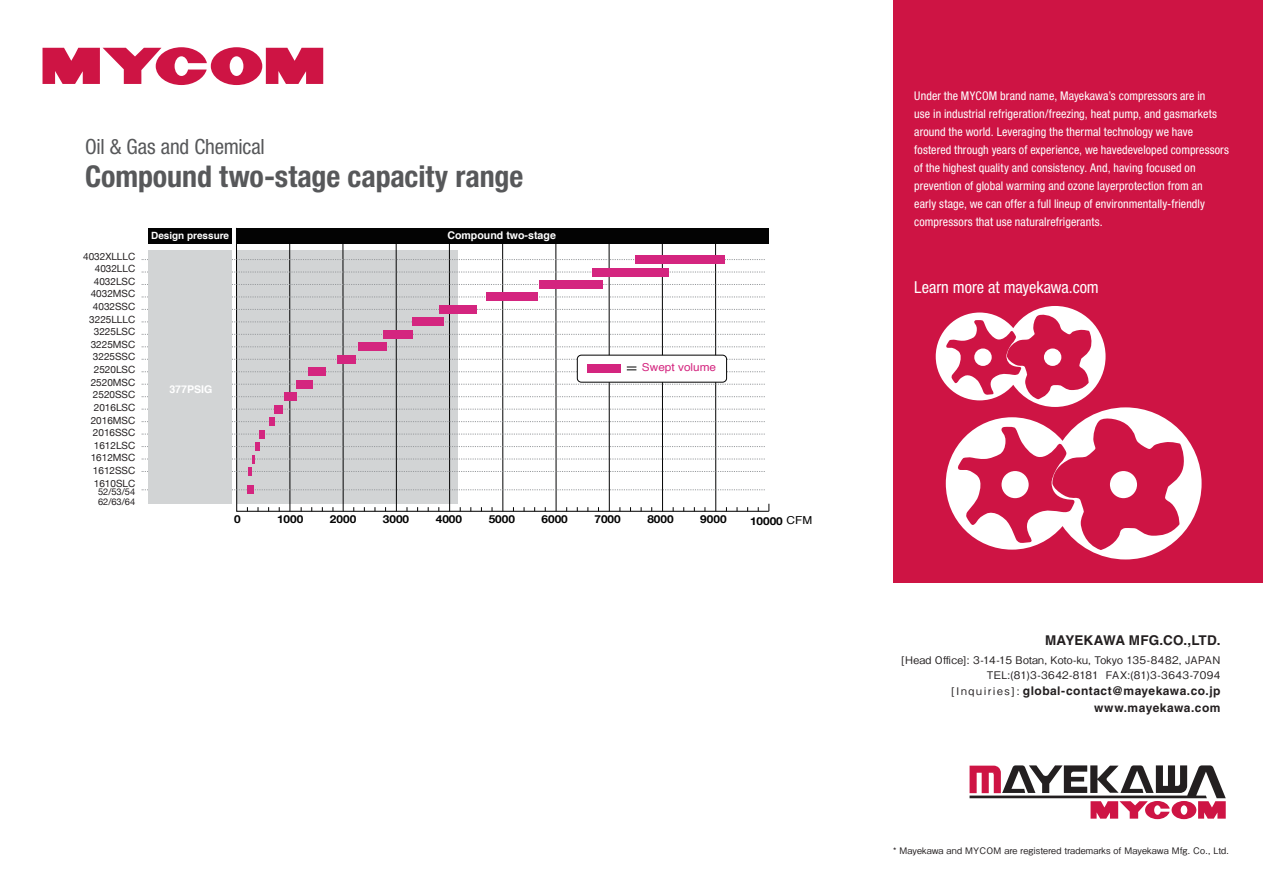
<style>
.page{position:relative;width:1263px;height:893px;background:#fff}
.page>*{position:absolute;margin:0;border:0;box-sizing:border-box;transform-origin:0 0}
.t1{font:700 condensed 30px "Helvetica Neue LT Pro";letter-spacing:-.005em;color:#57585a}
.t2{font:condensed 21px "Helvetica Neue LT Pro";letter-spacing:-.01em;color:#57585a}
.t3{font:condensed 16.5px "Helvetica Neue LT Pro";color:#fff}
.t4{font:700 13.5px "Helvetica LT Std";letter-spacing:.01em;color:#231f20}
.t5{font:condensed 12px/18px "Helvetica Neue LT Pro";letter-spacing:.01em;color:#fff}
.t6{font:700 12px "Helvetica LT Std";letter-spacing:.04em;color:#231f20}
.t7{font:700 10.95px "Helvetica Neue";color:#030303;scale:1.08 1}
.t8{font:10.95px "Helvetica";color:#d4257f;scale:1.08 1}
.t9{font:700 10.65px "Helvetica";color:#fff}
.t10{font:500 10.5px/15px "Gothic BBB Pro";letter-spacing:.025em;color:#231f20;text-align:right}
.t11{font:500 10.5px "Gothic BBB Pro";letter-spacing:.15em;color:#231f20}
.t12{font:9.9px/12.6px "Helvetica Neue";color:#231f20;text-align:right}
.t13{font:700 9.9px "Helvetica";color:#fff}
.t14{font:9.3px/9.3px "Helvetica Neue";color:#231f20}
.t15{font:500 9px "Gothic BBB Pro";letter-spacing:.01em;color:#231f20}
.s1{font-family:"Helvetica";font-weight:400}
</style>
<div class="page">
<svg style="left:235px;top:227px;width:535px;height:285px"></svg>
<hr style="left:289px;top:240px;width:1px;height:271px;background:#030303">
<hr style="left:343px;top:240px;width:1px;height:271px;background:#030303">
<hr style="left:396px;top:240px;width:1px;height:271px;background:#030303">
<hr style="left:449px;top:240px;width:1px;height:271px;background:#030303">
<hr style="left:502px;top:240px;width:1px;height:271px;background:#030303">
<hr style="left:556px;top:240px;width:1px;height:271px;background:#030303">
<hr style="left:609px;top:240px;width:1px;height:271px;background:#030303">
<hr style="left:662px;top:240px;width:1px;height:271px;background:#030303">
<hr style="left:715px;top:240px;width:1px;height:271px;background:#030303">
<div style="left:237px;top:228px;width:531px;height:16px;background:#030303"></div>
<div style="left:149px;top:228px;width:83px;height:16px;background:#030303"></div>
<svg style="left:142px;top:489px;width:623px;height:1px"></svg>
<svg style="left:142px;top:434px;width:623px;height:1px"></svg>
<svg style="left:142px;top:421px;width:623px;height:1px"></svg>
<svg style="left:142px;top:409px;width:623px;height:1px"></svg>
<svg style="left:142px;top:396px;width:623px;height:1px"></svg>
<svg style="left:142px;top:384px;width:623px;height:1px"></svg>
<svg style="left:142px;top:359px;width:623px;height:1px"></svg>
<svg style="left:142px;top:347px;width:623px;height:1px"></svg>
<svg style="left:142px;top:334px;width:623px;height:1px"></svg>
<svg style="left:142px;top:322px;width:623px;height:1px"></svg>
<svg style="left:142px;top:309px;width:623px;height:1px"></svg>
<svg style="left:142px;top:297px;width:623px;height:1px"></svg>
<svg style="left:142px;top:284px;width:623px;height:1px"></svg>
<svg style="left:142px;top:272px;width:623px;height:1px"></svg>
<svg style="left:142px;top:259px;width:623px;height:1px"></svg>
<div style="left:149px;top:251px;width:83px;height:253px;background:#d2d4d5"></div>
<div style="left:635px;top:255px;width:90px;height:9px;background:#d4257f"></div>
<div style="left:592px;top:268px;width:77px;height:8px;background:#d4257f"></div>
<div style="left:540px;top:280px;width:63px;height:9px;background:#d4257f"></div>
<div style="left:439px;top:305px;width:37px;height:9px;background:#d4257f"></div>
<div style="left:486px;top:293px;width:52px;height:8px;background:#d4257f"></div>
<div style="left:413px;top:318px;width:31px;height:8px;background:#d4257f"></div>
<div style="left:383px;top:330px;width:29px;height:9px;background:#d4257f"></div>
<div style="left:359px;top:343px;width:28px;height:8px;background:#d4257f"></div>
<div style="left:337px;top:355px;width:19px;height:8px;background:#d4257f"></div>
<div style="left:308px;top:367px;width:18px;height:9px;background:#d4257f"></div>
<div style="left:296px;top:380px;width:17px;height:8px;background:#d4257f"></div>
<div style="left:284px;top:392px;width:12px;height:9px;background:#d4257f"></div>
<div style="left:274px;top:405px;width:9px;height:8px;background:#d4257f"></div>
<div style="left:269px;top:417px;width:5px;height:9px;background:#d4257f"></div>
<div style="left:260px;top:430px;width:5px;height:8px;background:#d4257f"></div>
<svg style="left:142px;top:442px;width:623px;height:34px"></svg>
<div style="left:247px;top:486px;width:6px;height:8px;background:#d4257f"></div>
<div style="left:577px;top:355px;width:149px;height:27px;background:#fff;border-radius:4px"></div>
<div style="left:577px;top:355px;width:150px;height:27px;border:1px solid #030303;border-radius:4px"></div>
<div style="left:588px;top:364px;width:33px;height:9px;background:#d4257f"></div>
<svg style="left:142px;top:367px;width:623px;height:5px"></svg>
<div style="left:893px;top:0;width:370px;height:583px;background:#ce1444"></div>
<svg style="left:43px;top:47px;width:280px;height:38px"></svg>
<svg style="left:969px;top:765px;width:257px;height:54px"></svg>
<svg style="left:935px;top:306px;width:267px;height:254px"></svg>
<div style="left:1110px;top:471px;width:27px;height:27px;background:#fff;border-radius:50%"></div>
<div style="left:1001px;top:471px;width:28px;height:27px;background:#fff;border-radius:50%"></div>
<h2 class="t2" style="left:85px;top:134px;width:181px">Oil &amp; Gas and Chemical</h2>
<h1 class="t1" style="left:85px;top:159px;width:440px">Compound two-stage capacity range</h1>
<p class="t12" style="left:83px;top:250px;width:54px">4032XLLLC<br>4032LLC<br>4032LSC<br>4032MSC<br>4032SSC<br>3225LLLC<br>3225LSC<br>3225MSC<br>3225SSC<br>2520LSC<br>2520MSC<br>2520SSC<br>2016LSC<br>2016MSC<br>2016SSC<br>1612LSC<br>1612MSC<br>1612SSC<br>1610SLC</p>
<p class="t14" style="left:98px;top:488px;width:39px">52/53/54<br>62/63/64</p>
<p class="t13" style="left:151px;top:227px;width:80px">Design pressure</p>
<p class="t9" style="left:169px;top:380px;width:45px">377PSIG</p>
<p class="t7" style="left:234px;top:511px;width:8px">0</p>
<p class="t9" style="left:447px;top:227px;width:110px">Compound two-stage</p>
<p class="t7" style="left:277px;top:511px;width:26px">1000</p>
<p class="t7" style="left:330px;top:511px;width:26px">2000</p>
<p class="t7" style="left:383px;top:511px;width:26px">3000</p>
<p class="t7" style="left:436px;top:511px;width:26px">4000</p>
<p class="t7" style="left:489px;top:511px;width:26px">5000</p>
<p class="t7" style="left:542px;top:511px;width:26px">6000</p>
<p class="t8" style="left:642px;top:359px;width:70px">Swept volume</p>
<p class="t7" style="left:594px;top:511px;width:26px">7000</p>
<p class="t7" style="left:647px;top:511px;width:26px">8000</p>
<p class="t7" style="left:700px;top:511px;width:26px">9000</p>
<p class="t7" style="left:750px;top:512px;width:59px">10000 <span class="s1">CFM</span></p>
<p class="t5" style="left:914px;top:86px;width:316px">Under the MYCOM brand name, Mayekawa s’ compressors are in<br>use in industrial refrigeration/freezing, heat pump, and gasmarkets around the world. Leveraging the thermal technology we have fostered through years of experience, we havedeveloped compressors of the highest quality and consistency. And, having focused on prevention of global warming and ozone layerprotection from an<br>early stage, we can offer a full lineup of environmentally-friendly compressors that use naturalrefrigerants.</p>
<h3 class="t3" style="left:914px;top:277px;width:186px">Learn more at mayekawa.com</h3>
<p class="t4" style="left:1045px;top:632px;width:177px">MAYEKAWA MFG.CO.,LTD.</p>
<p class="t10" style="left:901px;top:651px;width:321px">[Head Office :] 3-14-15 Botan, Koto-ku, Tokyo 135-8482, JAPAN<br>FAX ): 81(3-3643-7094</p>
<p class="t10" style="left:913px;top:666px;width:187px">　　　　　　　TEL (: 81)3-3642-8181</p>
<p class="t6" style="left:1023px;top:683px;width:199px">global-contact@mayekawa.co.jp</p>
<p class="t11" style="left:951px;top:682px;width:70px">nI[ quiries :]</p>
<p class="t6" style="left:1094px;top:700px;width:128px">www.mayekawa.com</p>
<p class="t15" style="left:893px;top:843px;width:337px">* Mayekawa and MYCOM are registered trademarks of Mayekawa Mfg. Co., Ltd.</p>
</div>
